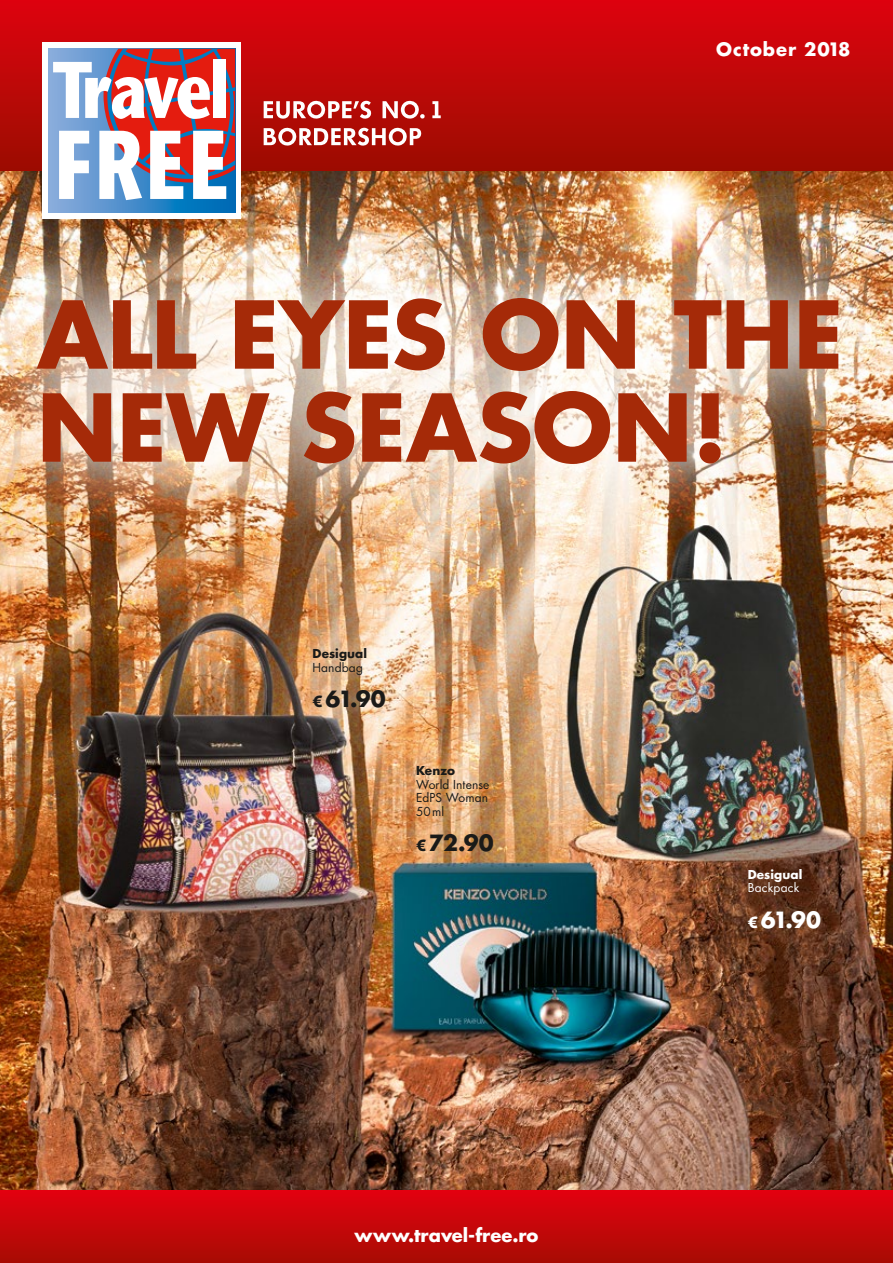
<style>
.page{position:relative;width:893px;height:1263px;background:#fff}
.page>*{position:absolute;margin:0;border:0;box-sizing:border-box;transform-origin:0 0}
.t1{font:700 90.75px/93px "Futura LT Pro";letter-spacing:-.005em;color:#a52a08}
.t2{font:700 21.75px "Futura LT Pro";letter-spacing:-.02em;color:#1a1a18}
.t3{font:700 21.75px "Futura LT Pro";color:#fff}
.t4{font:700 18px "Futura LT Pro";letter-spacing:.005em;color:#fff}
.t5{font:700 18px "Futura LT Pro";letter-spacing:.05em;color:#fff}
.t6{font:12px/13.5px "Futura LT Pro";letter-spacing:.01em;color:#1a1a18}
.t7{font:700 12px "Futura LT Pro";letter-spacing:.01em;color:#1a1a18}
.t8{font:700 12px "Futura LT Pro";letter-spacing:.01em;color:#fff}
.t9{font:12px "Futura LT Pro";letter-spacing:.015em;color:#fff}
.s1{font-size:15px}
</style>
<div class="page">
<img style="left:0;top:170px;width:893px;height:1021px">
<div style="left:0;top:1191px;width:893px;height:72px;background:linear-gradient(to bottom,#e30110,#a80c04)"></div>
<div style="left:0;top:0;width:893px;height:170px;background:linear-gradient(to bottom,#de0511,#9d0e02)"></div>
<svg style="left:43px;top:43px;width:198px;height:176px"></svg>
<svg style="left:49px;top:49px;width:186px;height:163px;background:#4a90cc"></svg>
<svg style="left:53px;top:49px;width:182px;height:151px"></svg>
<svg style="left:264px;top:127px;width:158px;height:19px"></svg>
<svg style="left:264px;top:100px;width:177px;height:19px"></svg>
<div style="left:302px;top:638px;width:95px;height:81px;background:#fff;opacity:.4"></div>
<div style="left:0;top:220px;width:893px;height:322px;background:#fff;opacity:.83"></div>
<h3 class="t5" style="left:716px;top:35px;width:136px">October 2018</h3>
<h1 class="t1" style="left:37px;top:285px;width:808px">ALL EYES ON THE<br>NEW SEASON!</h1>
<p class="t7" style="left:313px;top:645px;width:56px">Desigual</p>
<p class="t6" style="left:313px;top:661px;width:52px">Handbag</p>
<h2 class="t2" style="left:313px;top:682px;width:75px"><span class="s1">€</span> 61.90</h2>
<p class="t7" style="left:416px;top:762px;width:41px">Kenzo</p>
<p class="t6" style="left:416px;top:777px;width:75px">World Intense<br>EdPS Woman<br>50ml</p>
<h2 class="t2" style="left:416px;top:826px;width:79px"><span class="s1">€</span> 72.90</h2>
<h3 class="t4" style="left:354px;top:1221px;width:185px">www.travel-free.ro</h3>
<p class="t8" style="left:748px;top:865px;width:56px">Desigual</p>
<p class="t9" style="left:748px;top:880px;width:53px">Backpack</p>
<h2 class="t3" style="left:748px;top:903px;width:75px"><span class="s1">€</span> 61.90</h2>
</div>
